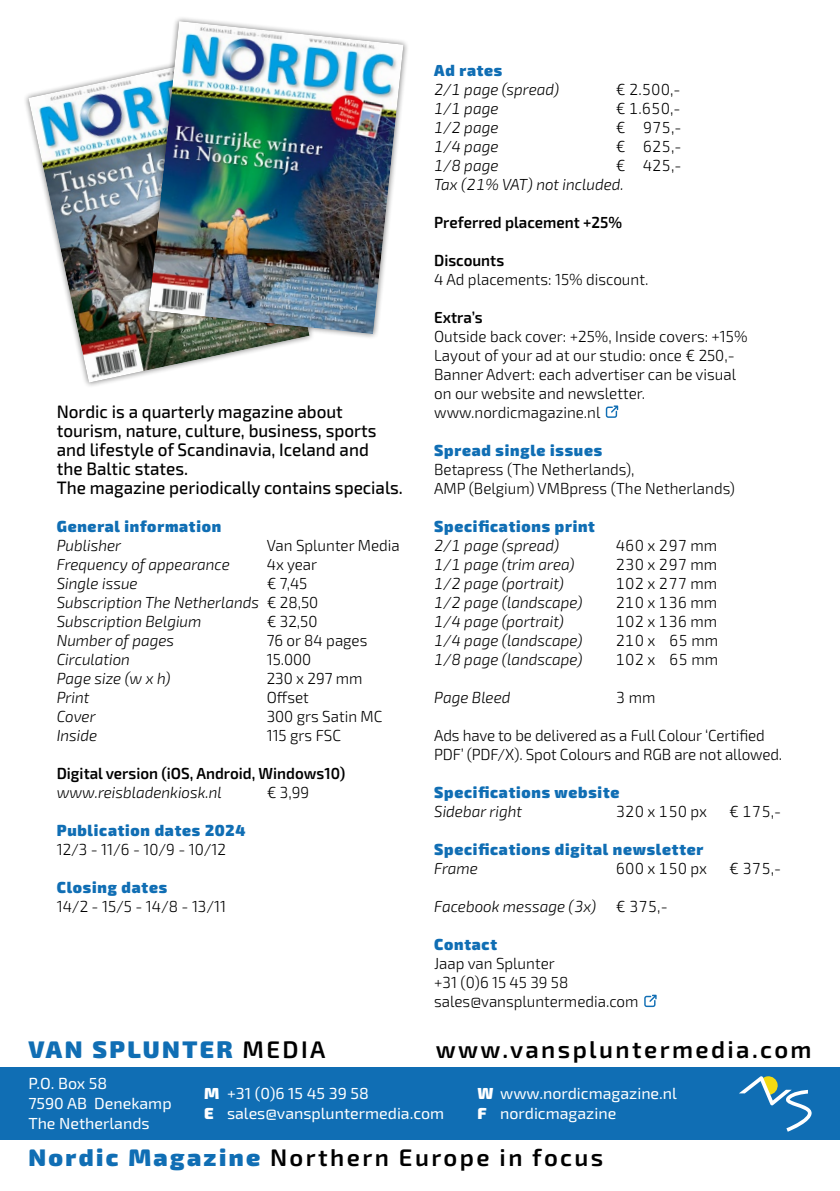
<style>
.page{position:relative;width:840px;height:1191px;background:#fff}
.page>*{position:absolute;margin:0;border:0;box-sizing:border-box;transform-origin:0 0}
.t1{font:600 24px "Exo 2";letter-spacing:.1em;color:#000}
.t2{font:900 24px "Exo 2";letter-spacing:.1em;color:#106eb4}
.t3{font:500 18px/19px "Exo 2";color:#000;scale:.95 1}
.t4{font:300 16px/19px "Exo 2";color:#000;scale:.95 1}
.t5{font:italic 300 16px/19px "Exo 2";color:#000;scale:.95 1}
.t6{font:900 16px "Exo 2";letter-spacing:.05em;color:#106eb4;scale:.95 1}
.t7{font:16px/20px "Exo 2";color:#fff}
.t8{font:600 16px "Exo 2";color:#000;scale:.95 1}
.s1{font-style:normal}
.s2{font-weight:600;color:#000}
.s3{font-weight:900}
.s4{font-weight:900;color:#106eb4}
</style>
<div class="page">
<div style="left:0;top:1067px;width:839px;height:72px;background:#106eb4"></div>
<svg style="left:739px;top:1076px;width:72px;height:55px"></svg>
<svg style="left:605px;top:405px;width:13px;height:13px"></svg>
<svg style="left:644px;top:994px;width:12px;height:13px"></svg>
<img style="left:28px;top:70px;width:279px;height:313px">
<div style="left:143px;top:16px;width:266px;height:324px;background:#000;opacity:.5"></div>
<img style="left:149px;top:21px;width:254px;height:313px">
<p class="t3" style="left:57px;top:401px;width:366px">Nordic is a quarterly magazine about tourism, nature, culture, business, sports and lifestyle of Scandinavia, Iceland and<br>the Baltic states.<br>The magazine periodically contains specials.</p>
<p class="t6" style="left:57px;top:513px;width:174px">General information</p>
<p class="t5" style="left:57px;top:535px;width:69px">Publisher</p>
<p class="t4" style="left:266px;top:535px;width:141px">Van Splunter Media</p>
<p class="t5" style="left:57px;top:554px;width:184px">Frequency of appearance</p>
<p class="t4" style="left:266px;top:554px;width:55px">4x year</p>
<p class="t5" style="left:57px;top:573px;width:87px">Single issue</p>
<p class="t5" style="left:57px;top:573px;width:276px;text-indent:210px"><span class="s1">€ 7,45<br></span>Subscription The Netherlands <span class="s1">€ 28,50<br></span>Subscription Belgium</p>
<p class="t4" style="left:266px;top:611px;width:55px">€ 32,50</p>
<p class="t5" style="left:57px;top:630px;width:125px">Number of pages</p>
<p class="t4" style="left:266px;top:630px;width:107px">76 or 84 pages</p>
<p class="t5" style="left:57px;top:649px;width:79px">Circulation</p>
<p class="t4" style="left:266px;top:649px;width:48px">15.000</p>
<p class="t5" style="left:57px;top:668px;width:121px">Page size (w x h)</p>
<p class="t4" style="left:266px;top:668px;width:102px">230 x 297 mm</p>
<p class="t5" style="left:57px;top:687px;width:36px">Print</p>
<p class="t4" style="left:266px;top:687px;width:46px">Offset</p>
<p class="t5" style="left:57px;top:706px;width:42px">Cover</p>
<p class="t4" style="left:266px;top:706px;width:123px">300 grs Satin MC</p>
<p class="t5" style="left:57px;top:725px;width:44px">Inside</p>
<p class="t4" style="left:266px;top:725px;width:80px">115 grs FSC</p>
<p class="t8" style="left:57px;top:761px;width:305px">Digital version (iOS, Android, Windows10)</p>
<p class="t5" style="left:57px;top:782px;width:175px">www.reisbladenkiosk.nl</p>
<p class="t4" style="left:266px;top:782px;width:46px">€ 3,99</p>
<p class="t6" style="left:57px;top:817px;width:200px">Publication dates 2024</p>
<p class="t4" style="left:57px;top:839px;width:180px">12/3 - 11/6 - 10/9 - 10/12</p>
<p class="t6" style="left:57px;top:874px;width:118px">Closing dates</p>
<p class="t4" style="left:57px;top:896px;width:180px">14/2 - 15/5 - 14/8 - 13/11</p>
<p class="t6" style="left:434px;top:57px;width:73px">Ad rates</p>
<p class="t5" style="left:434px;top:79px;width:133px">2/1 page (spread)</p>
<p class="t4" style="left:615px;top:79px;width:70px">€ 2.500,-</p>
<p class="t5" style="left:434px;top:98px;width:69px">1/1 page</p>
<p class="t4" style="left:615px;top:98px;width:70px">€ 1.650,-</p>
<p class="t5" style="left:434px;top:117px;width:69px">1/2 page</p>
<p class="t4" style="left:615px;top:117px;width:71px">€ 975,-</p>
<p class="t5" style="left:434px;top:136px;width:69px">1/4 page</p>
<p class="t4" style="left:615px;top:136px;width:71px">€ 625,-</p>
<p class="t5" style="left:434px;top:155px;width:69px">1/8 page</p>
<p class="t4" style="left:615px;top:155px;width:71px">€ 425,-</p>
<p class="t5" style="left:434px;top:174px;width:201px">Tax (21% VAT) not included.</p>
<p class="t8" style="left:434px;top:210px;width:199px">Preferred placement +25%</p>
<p class="t8" style="left:434px;top:248px;width:75px">Discounts</p>
<p class="t4" style="left:434px;top:269px;width:227px">4 Ad placements: 15% discount.</p>
<p class="t8" style="left:434px;top:305px;width:53px">Extra’s</p>
<p class="t4" style="left:434px;top:326px;width:331px">Outside back cover: +25%, Inside covers: +15% Layout of your ad at our studio: once € 250,- Banner Advert: each advertiser can be visual on our website and newsletter. www.nordicmagazine.nl</p>
<p class="t6" style="left:434px;top:437px;width:178px">Spread single issues</p>
<p class="t4" style="left:434px;top:459px;width:318px">Betapress (The Netherlands),<br>AMP (Belgium) VMBpress (The Netherlands)</p>
<p class="t6" style="left:434px;top:513px;width:171px">Specifications print</p>
<p class="t5" style="left:434px;top:535px;width:133px">2/1 page (spread)</p>
<p class="t4" style="left:615px;top:535px;width:108px">460 x 297 mm</p>
<p class="t5" style="left:434px;top:554px;width:149px">1/1 page (trim area)</p>
<p class="t4" style="left:615px;top:554px;width:108px">230 x 297 mm</p>
<p class="t5" style="left:434px;top:573px;width:138px">1/2 page (portrait)</p>
<p class="t4" style="left:615px;top:573px;width:108px">102 x 277 mm</p>
<p class="t5" style="left:434px;top:592px;width:157px">1/2 page (landscape)</p>
<p class="t4" style="left:615px;top:592px;width:108px">210 x 136 mm</p>
<p class="t5" style="left:434px;top:611px;width:138px">1/4 page (portrait)</p>
<p class="t4" style="left:615px;top:611px;width:108px">102 x 136 mm</p>
<p class="t5" style="left:434px;top:630px;width:157px">1/4 page (landscape)</p>
<p class="t4" style="left:615px;top:630px;width:109px">210 x 65 mm</p>
<p class="t5" style="left:434px;top:649px;width:157px">1/8 page (landscape)</p>
<p class="t4" style="left:615px;top:649px;width:109px">102 x 65 mm</p>
<p class="t5" style="left:434px;top:687px;width:82px">Page Bleed</p>
<p class="t4" style="left:615px;top:687px;width:43px">3 mm</p>
<p class="t4" style="left:434px;top:725px;width:367px">Ads have to be delivered as a Full Colour ‘Certified<br>PDF’ (PDF/X). Spot Colours and RGB are not allowed.</p>
<p class="t6" style="left:434px;top:779px;width:196px">Specifications website</p>
<p class="t5" style="left:434px;top:801px;width:94px">Sidebar right</p>
<p class="t4" style="left:615px;top:801px;width:98px">320 x 150 px</p>
<p class="t4" style="left:729px;top:801px;width:56px">€ 175,-</p>
<p class="t6" style="left:434px;top:836px;width:285px">Specifications digital newsletter</p>
<p class="t5" style="left:434px;top:858px;width:48px">Frame</p>
<p class="t4" style="left:615px;top:858px;width:98px">600 x 150 px</p>
<p class="t4" style="left:729px;top:858px;width:56px">€ 375,-</p>
<p class="t5" style="left:434px;top:896px;width:247px">Facebook message (3x) <span class="s1">€ 375,-</span></p>
<p class="t6" style="left:434px;top:931px;width:68px">Contact</p>
<p class="t4" style="left:434px;top:953px;width:216px">Jaap van Splunter<br>+31 (0)6 15 45 39 58 sales@vanspluntermedia.com</p>
<h1 class="t2" style="left:28px;top:1029px;width:298px">VAN SPLUNTER <span class="s2">MEDIA</span></h1>
<h1 class="t1" style="left:435px;top:1031px;width:377px">www.vanspluntermedia.com</h1>
<p class="t7" style="left:28px;top:1073px;width:145px">P.O. Box 58<br>7590 AB Denekamp<br>The Netherlands</p>
<p class="t7" style="left:204px;top:1083px;width:241px"><span class="s3">M</span> +31 (0)6 15 45 39 58<br><span class="s3">E</span> sales@vanspluntermedia.com</p>
<p class="t7" style="left:477px;top:1083px;width:201px"><span class="s3">W</span> www.nordicmagazine.nl<br><span class="s3">F</span> nordicmagazine</p>
<h1 class="t1" style="left:28px;top:1139px;width:576px"><span class="s4">Nordic Magazine</span> Northern Europe in focus</h1>
</div>
